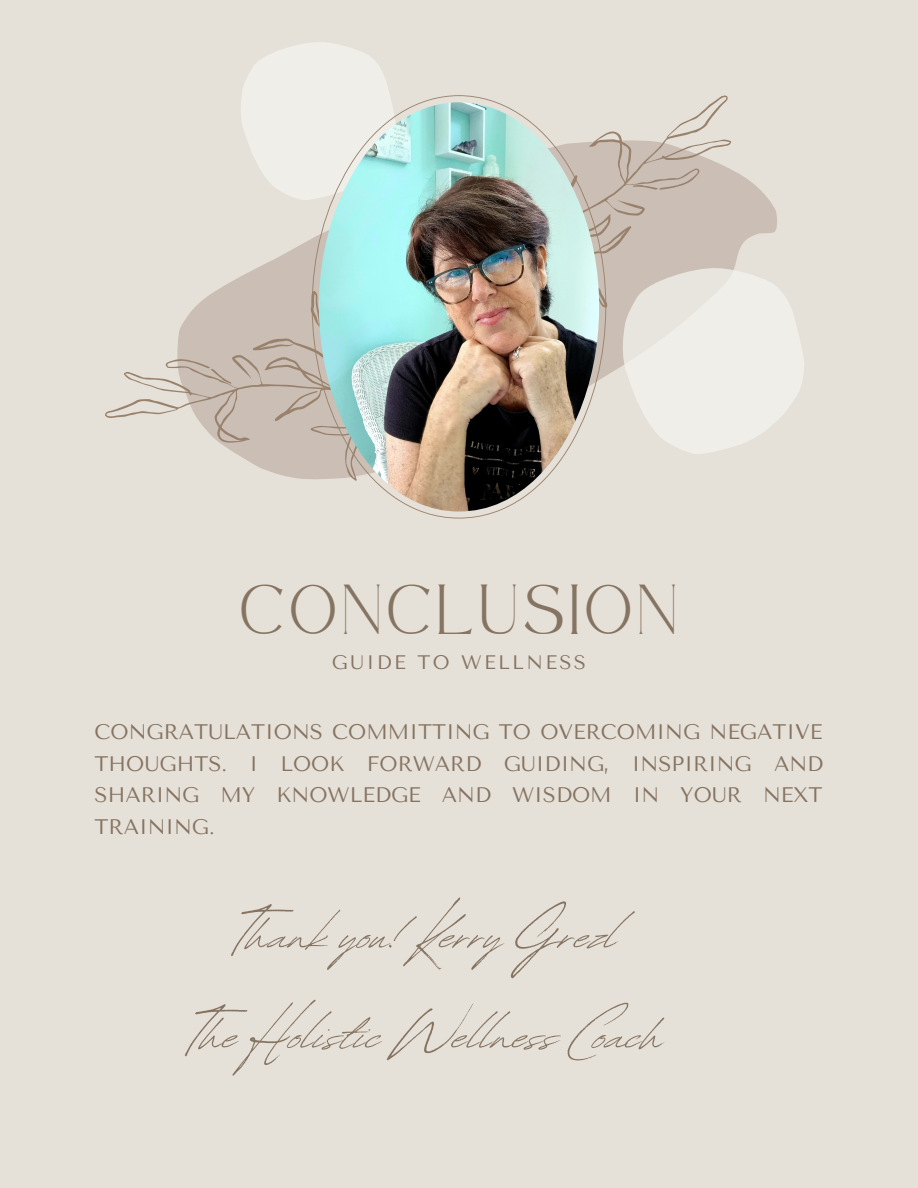
<style>
.page{position:relative;width:918px;height:1188px;background:#e6e1d8}
.page>*{position:absolute;margin:0;border:0;box-sizing:border-box;transform-origin:0 0}
.t1{font:72px/100.2px "Revive 80 Signature";color:#867462;text-align:center}
.t2{font:34.5px "Safira March";letter-spacing:.18em;color:#867462}
.t3{font:21px/31.5px "Tenor Sans";color:#867462;text-align:justify}
.t4{font:19.5px "Tenor Sans";letter-spacing:.12em;color:#867462}
</style>
<div class="page">
<svg style="left:304px;top:183px;width:473px;height:60px;fill:#cabeb5"></svg>
<svg style="left:633px;top:275px;width:171px;height:179px"></svg>
<svg style="left:105px;top:243px;width:206px;height:236px"></svg>
<svg style="left:607px;top:95px;width:145px;height:296px"></svg>
<svg style="left:241px;top:42px;width:149px;height:158px"></svg>
<svg style="left:312px;top:95px;width:184px;height:424px"></svg>
<img style="left:311px;top:102px;width:296px;height:410px">
<h2 class="t2" style="left:241px;top:602px;width:438px">CONCLUSION</h2>
<p class="t4" style="left:332px;top:651px;width:256px">GUIDE TO WELLNESS</p>
<p class="t3" style="left:95px;top:717px;width:730px">CONGRATULATIONS COMMITTING TO OVERCOMING NEGATIVE THOUGHTS. I LOOK FORWARD GUIDING, INSPIRING AND SHARING MY KNOWLEDGE AND WISDOM IN YOUR NEXT TRAINING.</p>
<h1 class="t1" style="left:191px;top:872px;width:474px">Thank you!Kerry Grezl<br>The Holistic Wel ness Coach</h1>
</div>
